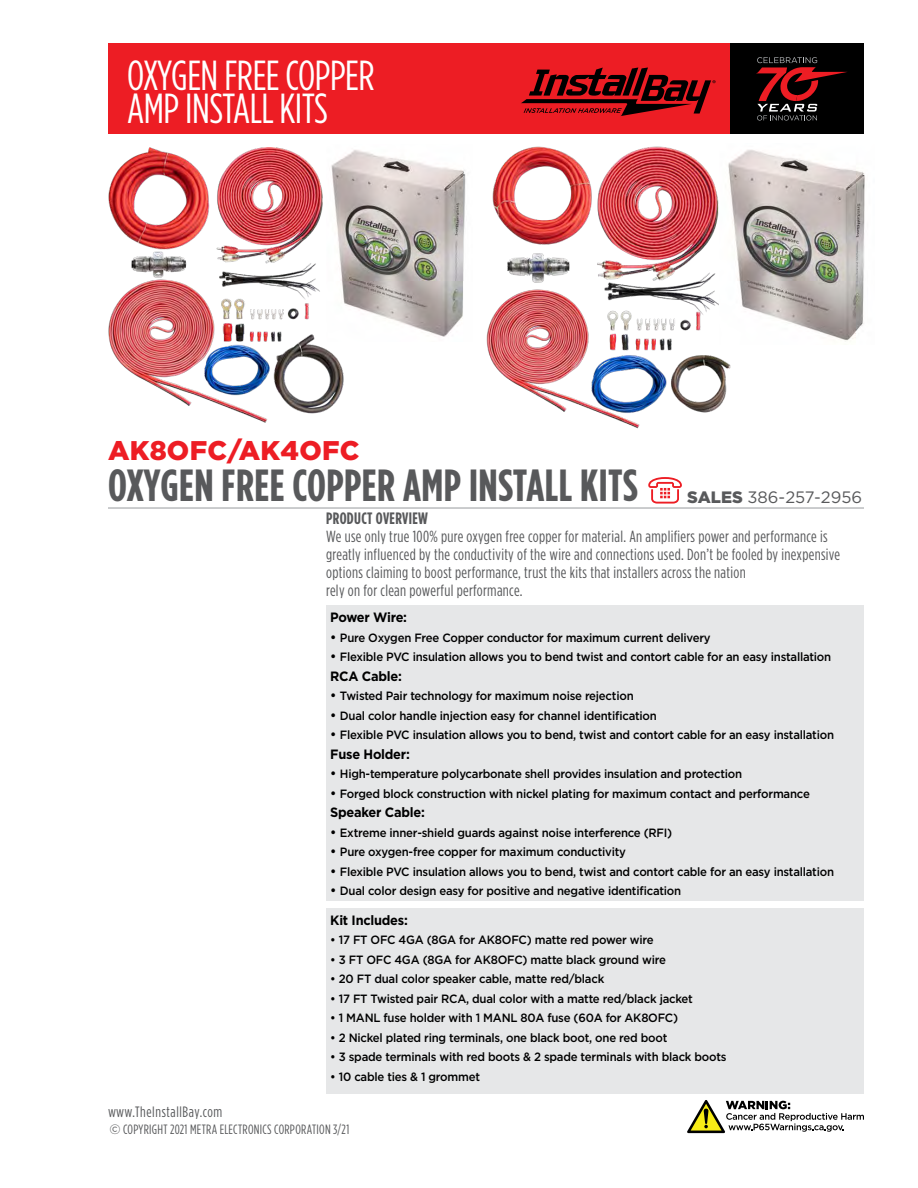
<style>
.page{position:relative;width:918px;height:1188px;background:#fff}
.page>*{position:absolute;margin:0;border:0;box-sizing:border-box;transform-origin:0 0}
.t1{font:700 45px "Gotham Condensed";letter-spacing:.01em;color:#58595b}
.t2{font:42px/33px "Gotham Condensed";letter-spacing:-.01em;color:#fff}
.t3{font:900 27px "Gotham";letter-spacing:.01em;color:#ed1d24}
.t4{font:16.5px "Gotham";color:#58595b}
.t5{font:700 16.5px "Gotham Condensed";letter-spacing:.02em;color:#58595b}
.t6{font:16.2px/18px "Gotham Condensed";letter-spacing:.02em;color:#58595b}
.t7{font:15px "Gotham Condensed";letter-spacing:.04em;color:#58595b}
.t8{font:700 13.5px "Gotham";letter-spacing:-.02em;color:#000;scale:.95 1}
.t9{font:13.5px "Gotham Condensed";letter-spacing:.02em;color:#58595b}
.t10{font:500 12px "Gotham";letter-spacing:-.02em;color:#000;scale:.95 1}
.s1{font-weight:900}
.s2{font-size:13.5px}
.s3{font-family:"Gotham"}
</style>
<div class="page">
<div style="left:108px;top:44px;width:756px;height:90px;background:#ed1d24"></div>
<div style="left:730px;top:44px;width:134px;height:90px;background:#000"></div>
<svg style="left:756px;top:57px;width:91px;height:64px"></svg>
<hr style="left:108px;top:507px;width:756px;height:2px;background:#babcbe">
<svg style="left:648px;top:477px;width:34px;height:27px"></svg>
<svg style="left:687px;top:1100px;width:177px;height:33px"></svg>
<div style="left:326px;top:605px;width:538px;height:296px;background:#e6e7e8"></div>
<svg style="left:521px;top:68px;width:195px;height:48px"></svg>
<div style="left:326px;top:908px;width:538px;height:185px;background:#e6e7e8"></div>
<img style="left:108px;top:147px;width:236px;height:276px">
<img style="left:326px;top:147px;width:140px;height:195px">
<img style="left:486px;top:146px;width:245px;height:283px">
<img style="left:719px;top:146px;width:146px;height:199px">
<h2 class="t2" style="left:127px;top:58px;width:249px">OXYGEN FREE COPPER<br>AMP INSTALL KITS</h2>
<h3 class="t3" style="left:108px;top:435px;width:253px">AK8OFC/AK4OFC</h3>
<h1 class="t1" style="left:108px;top:460px;width:531px">OXYGEN FREE COPPER AMP INSTALL KITS</h1>
<h3 class="t4" style="left:687px;top:488px;width:176px"><span class="s1">SALES</span> 386-257-2956</h3>
<h3 class="t5" style="left:326px;top:509px;width:103px">PRODUCT OVERVIEW</h3>
<p class="t6" style="left:326px;top:527px;width:516px">We use only true 100% pure oxygen free copper for material. An amplifiers power and performance is greatly influenced by the conductivity of the wire and connections used. Don’t be fooled by inexpensive options claiming to boost performance, trust the kits that installers across the nation<br>rely on for clean powerful performance.</p>
<p class="t8" style="left:330px;top:610px;width:82px">Power Wire:</p>
<p class="t10" style="left:330px;top:631px;width:402px"><span class="s2">•</span> Pure Oxygen Free Copper conductor for maximum current delivery</p>
<p class="t10" style="left:330px;top:650px;width:529px"><span class="s2">•</span> Flexible PVC insulation allows you to bend twist and contort cable for an easy installation</p>
<p class="t8" style="left:330px;top:668px;width:77px">RCA Cable:</p>
<p class="t10" style="left:330px;top:689px;width:321px"><span class="s2">•</span> Twisted Pair technology for maximum noise rejection</p>
<p class="t10" style="left:330px;top:709px;width:345px"><span class="s2">•</span> Dual color handle injection easy for channel identification</p>
<p class="t10" style="left:330px;top:728px;width:532px"><span class="s2">•</span> Flexible PVC insulation allows you to bend, twist and contort cable for an easy installation</p>
<p class="t8" style="left:330px;top:746px;width:85px">Fuse Holder:</p>
<p class="t10" style="left:330px;top:767px;width:435px"><span class="s2">•</span> High-temperature polycarbonate shell provides insulation and protection</p>
<p class="t10" style="left:330px;top:787px;width:506px"><span class="s2">•</span> Forged block construction with nickel plating for maximum contact and performance</p>
<p class="t8" style="left:330px;top:805px;width:101px">Speaker Cable:</p>
<p class="t10" style="left:330px;top:826px;width:361px"><span class="s2">•</span> Extreme inner-shield guards against noise interference (RFI)</p>
<p class="t10" style="left:330px;top:845px;width:313px"><span class="s2">•</span> Pure oxygen-free copper for maximum conductivity</p>
<p class="t10" style="left:330px;top:865px;width:532px"><span class="s2">•</span> Flexible PVC insulation allows you to bend, twist and contort cable for an easy installation</p>
<p class="t10" style="left:330px;top:884px;width:371px"><span class="s2">•</span> Dual color design easy for positive and negative identification</p>
<p class="t8" style="left:330px;top:912px;width:83px">Kit Includes:</p>
<p class="t10" style="left:330px;top:933px;width:342px">• 17 FT OFC 4GA (8GA for AK8OFC) matte red power wire</p>
<p class="t10" style="left:330px;top:953px;width:355px">• 3 FT OFC 4GA (8GA for AK8OFC) matte black ground wire</p>
<p class="t10" style="left:330px;top:972px;width:290px">• 20 FT dual color speaker cable, matte red/black</p>
<p class="t10" style="left:330px;top:992px;width:383px">• 17 FT Twisted pair RCA, dual color with a matte red/black jacket</p>
<p class="t10" style="left:330px;top:1011px;width:368px">• 1 MANL fuse holder with 1 MANL 80A fuse (60A for AK8OFC)</p>
<p class="t10" style="left:330px;top:1031px;width:356px">• 2 Nickel plated ring terminals, one black boot, one red boot</p>
<p class="t10" style="left:330px;top:1050px;width:419px">• 3 spade terminals with red boots &amp; 2 spade terminals with black boots</p>
<p class="t10" style="left:330px;top:1070px;width:159px">• 10 cable ties &amp; 1 grommet</p>
<p class="t7" style="left:108px;top:1104px;width:116px">www.TheInstallBay.com</p>
<p class="t9" style="left:109px;top:1122px;width:241px"><span class="s3">©</span> COPYRIGHT 2021 METRA ELECTRONICS CORPORATION 3/21</p>
</div>
